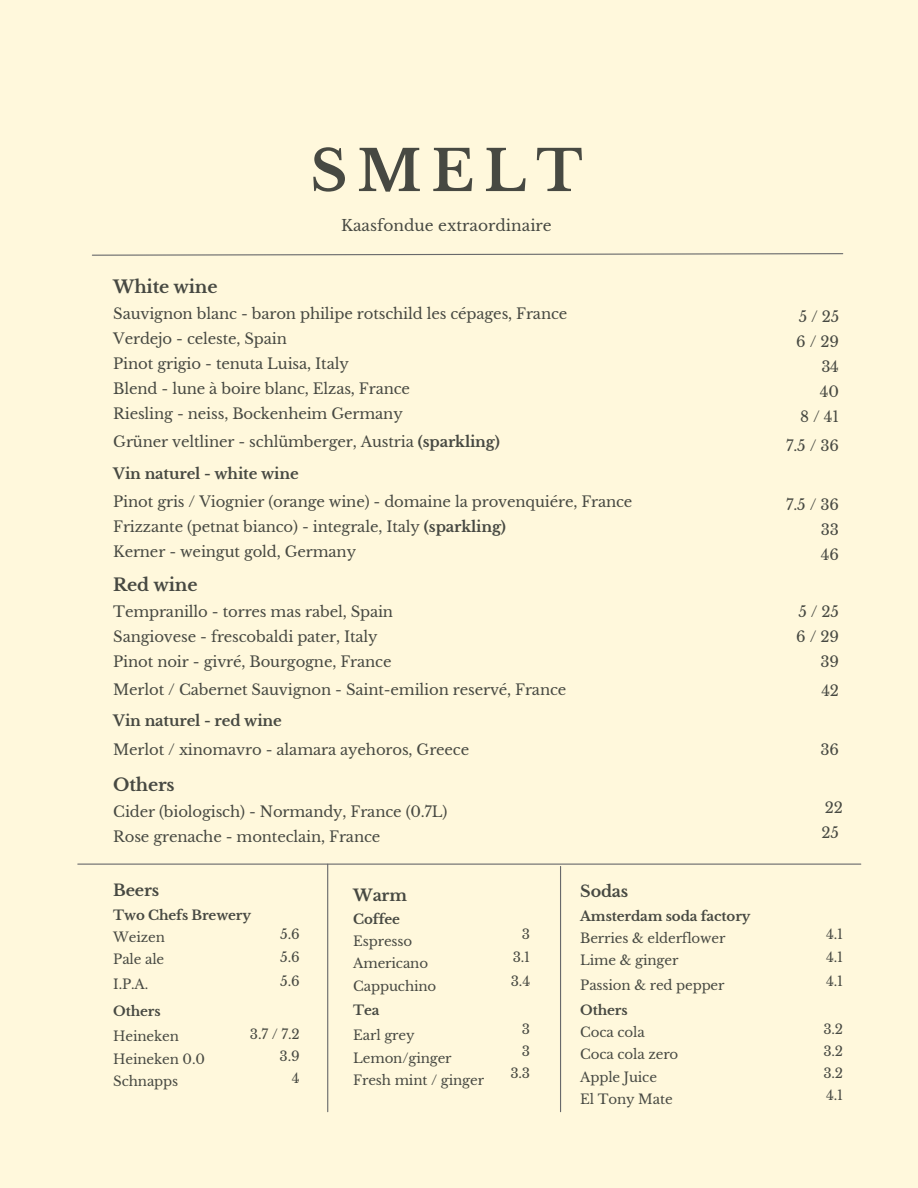
<style>
.page{position:relative;width:918px;height:1188px;background:#fff8dc}
.page>*{position:absolute;margin:0;border:0;box-sizing:border-box;transform-origin:0 0}
.t1{font:700 56.1px "Libre Baskerville";letter-spacing:.175em;color:#474942}
.t2{font:700 17.4px "Libre Baskerville";letter-spacing:-.01em;color:#474942}
.t3{font:700 15.9px "Libre Baskerville";letter-spacing:-.01em;color:#474942}
.t4{font:15.45px "Libre Baskerville";color:#474942}
.t5{font:14.85px/25px "Libre Baskerville";letter-spacing:-.01em;color:#474942}
.t6{font:700 14.85px "Libre Baskerville";letter-spacing:-.01em;color:#474942}
.t7{font:13.35px/22.2px "Libre Baskerville";letter-spacing:-.01em;color:#474942}
.t8{font:700 13.35px "Libre Baskerville";letter-spacing:-.01em;color:#474942}
.s1{font-weight:700}
</style>
<div class="page">
<svg style="left:92px;top:253px;width:752px;height:3px"></svg>
<hr style="left:78px;top:864px;width:783px;height:1px;background:#68696b">
<hr style="left:327px;top:864px;width:1px;height:248px;background:#68696b">
<hr style="left:560px;top:866px;width:1px;height:246px;background:#68696b">
<h1 class="t1" style="left:310px;top:137px;width:274px">SMELT</h1>
<p class="t4" style="left:341px;top:216px;width:212px">Kaasfondue extraordinaire</p>
<p class="t2" style="left:113px;top:276px;width:106px">White wine</p>
<p class="t5" style="left:113px;top:302px;width:456px">Sauvignon blanc - baron philipe rotschild les cépages, France Verdejo - celeste, Spain<br>Pinot grigio - tenuta Luisa, Italy<br>Blend - lune à boire blanc, Elzas, France<br>Riesling - neiss, Bockenheim Germany</p>
<p class="t5" style="left:113px;top:427px;width:388px;line-height:31.2px">Grüner veltliner - schlümberger, Austria <span class="s1">(sparkling)<br>Vin naturel - white wine</span></p>
<p class="t5" style="left:113px;top:489px;width:521px">Pinot gris / Viognier (orange wine) - domaine la provenquiére, France<br>Frizzante (petnat bianco) - integrale, Italy <span class="s1">(sparkling)<br></span>Kerner - weingut gold, Germany</p>
<p class="t2" style="left:113px;top:574px;width:86px">Red wine</p>
<p class="t5" style="left:113px;top:599px;width:281px">Tempranillo - torres mas rabel, Spain<br>Sangiovese - frescobaldi pater, Italy<br>Pinot noir - givré, Bourgogne, France</p>
<p class="t5" style="left:113px;top:677px;width:455px">Merlot / Cabernet Sauvignon - Saint-emilion reservé, France</p>
<p class="t6" style="left:113px;top:712px;width:170px">Vin naturel - red wine</p>
<p class="t5" style="left:113px;top:737px;width:357px">Merlot / xinomavro - alamara ayehoros, Greece</p>
<p class="t2" style="left:113px;top:774px;width:63px">Others</p>
<p class="t5" style="left:113px;top:800px;width:336px">Cider (biologisch) - Normandy, France (0.7L)<br>Rose grenache - monteclain, France</p>
<p class="t3" style="left:113px;top:881px;width:48px">Beers</p>
<p class="t8" style="left:113px;top:907px;width:139px">Two Chefs Brewery</p>
<p class="t7" style="left:113px;top:926px;width:53px">Weizen<br>Pale ale</p>
<p class="t7" style="left:113px;top:973px;width:37px">I.P.A.</p>
<p class="t8" style="left:113px;top:1003px;width:49px">Others</p>
<p class="t7" style="left:113px;top:1026px;width:93px">Heineken<br>Heineken 0.0<br>Schnapps</p>
<p class="t3" style="left:580px;top:882px;width:50px">Sodas</p>
<p class="t8" style="left:580px;top:908px;width:172px">Amsterdam soda factory</p>
<p class="t7" style="left:580px;top:927px;width:147px">Berries &amp; elderflower<br>Lime &amp; ginger</p>
<p class="t7" style="left:580px;top:974px;width:146px">Passion &amp; red pepper</p>
<p class="t8" style="left:580px;top:1002px;width:49px">Others</p>
<p class="t7" style="left:580px;top:1021px;width:100px">Coca cola<br>Coca cola zero<br>Apple Juice<br>El Tony Mate</p>
<p class="t3" style="left:353px;top:885px;width:55px">Warm</p>
<p class="t8" style="left:353px;top:911px;width:48px">Coffee</p>
<p class="t7" style="left:353px;top:930px;width:85px">Espresso<br>Americano<br>Cappuchino</p>
<p class="t8" style="left:353px;top:1002px;width:28px">Tea</p>
<p class="t7" style="left:353px;top:1025px;width:132px">Earl grey<br>Lemon/ginger<br>Fresh mint / ginger</p>
<p class="t7" style="left:280px;top:924px;width:21px">5.6<br>5.6</p>
<p class="t7" style="left:280px;top:970px;width:21px">5.6</p>
<p class="t7" style="left:513px;top:924px;width:19px;text-align:right">3<br>3.1</p>
<p class="t7" style="left:511px;top:970px;width:21px">3.4</p>
<p class="t7" style="left:510px;top:1018px;width:21px;text-align:right">3<br>3<br>3.3</p>
<p class="t7" style="left:250px;top:1023px;width:51px;text-align:right">3.7 / 7.2<br>3.9<br>4</p>
<p class="t5" style="left:796px;top:304px;width:45px;text-align:right">5/25<br>6/29<br>34<br>40<br>8/41</p>
<p class="t5" style="left:786px;top:433px;width:54px">7.5 / 36</p>
<p class="t5" style="left:821px;top:492px;width:20px;text-align:justify;text-indent:-35px">7.5 / 36<br>33<br>46</p>
<p class="t5" style="left:796px;top:599px;width:44px;text-align:right">5/25<br>6/29<br>39</p>
<p class="t5" style="left:821px;top:678px;width:19px">42</p>
<p class="t5" style="left:820px;top:737px;width:20px">36</p>
<p class="t5" style="left:822px;top:795px;width:23px">22<br>25</p>
<p class="t7" style="left:826px;top:924px;width:19px">4.1<br>4.1</p>
<p class="t7" style="left:826px;top:970px;width:19px">4.1</p>
<p class="t7" style="left:823px;top:1018px;width:21px;text-align:justify">3.2<br>3.2<br>3.2<br>4.1</p>
</div>
